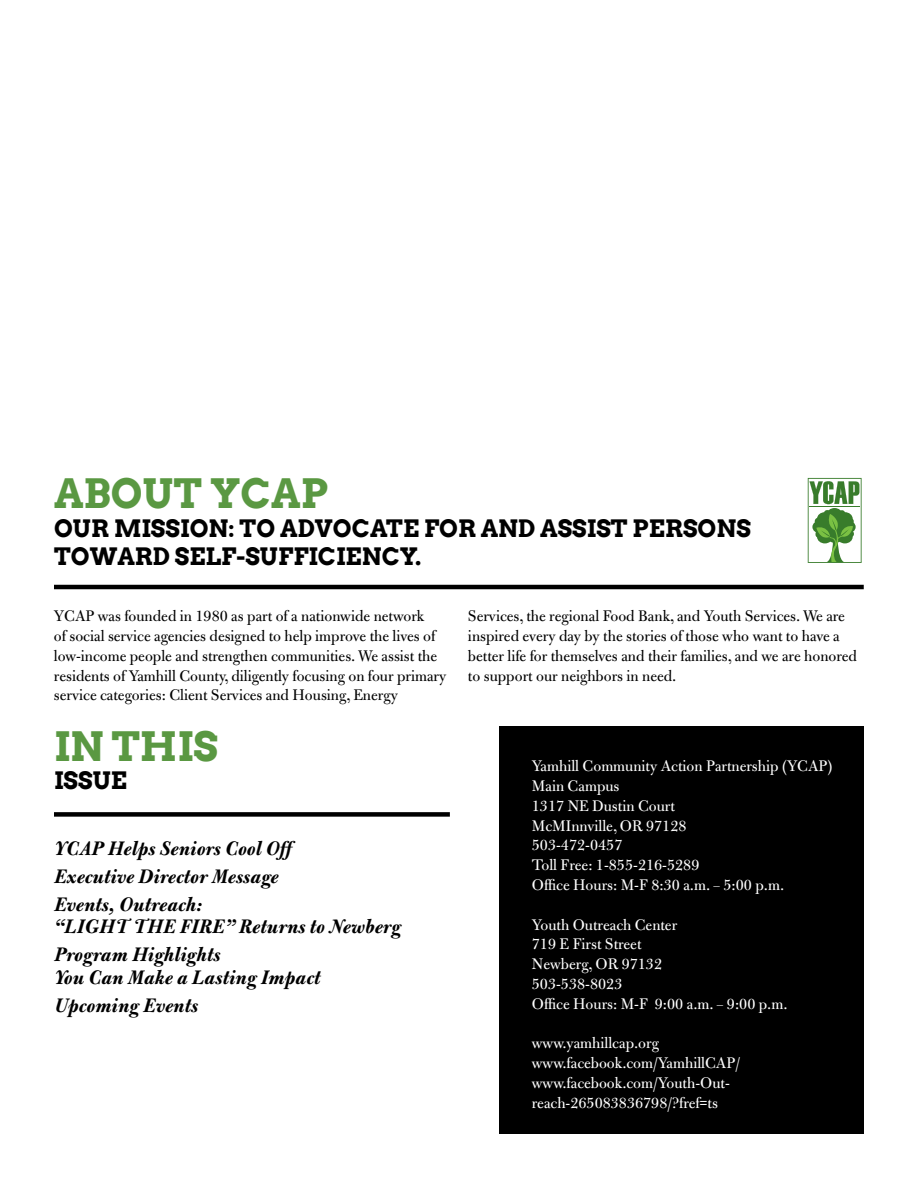
<style>
.page{position:relative;width:918px;height:1188px;background:#fff}
.page>*{position:absolute;margin:0;border:0;box-sizing:border-box;transform-origin:0 0}
.t1{font:700 40.5px "Arvo";color:#5a9842}
.t2{font:700 24px/28.8px "Arvo";color:#000}
.t3{font:italic 700 21px/27.9px "Bulmer";color:#000}
.t4{font:16.5px/19.8px "Bulmer";color:#000}
.t5{font:16.5px/19.8px "Bulmer";color:#fff}
</style>
<div class="page">
<div style="left:500px;top:726px;width:364px;height:408px;background:#000"></div>
<div style="left:54px;top:812px;width:396px;height:5px;background:#000"></div>
<hr style="left:54px;top:585px;width:810px;height:4px;background:#000">
<div style="left:806px;top:475px;width:58px;height:90px;background:linear-gradient(to right,#f8faf7,#f9fbf9)"></div>
<svg style="left:808px;top:478px;width:54px;height:85px"></svg>
<h1 class="t1" style="left:54px;top:468px;width:276px">ABOUT YCAP</h1>
<h2 class="t2" style="left:54px;top:513px;width:699px">OUR MISSION: TO ADVOCATE FOR AND ASSIST PERSONS<br>TOWARD SELF-SUFFICIENCY.</h2>
<p class="t4" style="left:54px;top:606px;width:394px">YCAP was founded in 1980 as part of a nationwide network<br>of social service agencies designed to help improve the lives of low-income people and strengthen communities. We assist the residents of Yamhill County, diligently focusing on four primary service categories: Client Services and Housing, Energy</p>
<p class="t4" style="left:468px;top:606px;width:391px">Services, the regional Food Bank, and Youth Services. We are inspired every day by the stories of those who want to have a better life for themselves and their families, and we are honored to support our neighbors in need.</p>
<h1 class="t1" style="left:54px;top:721px;width:166px">IN THIS</h1>
<h2 class="t2" style="left:54px;top:766px;width:75px">ISSUE</h2>
<p class="t3" style="left:54px;top:835px;width:239px">YCAP Helps Seniors Cool Off<br>Executive Director Message<br>Events, Outreach:</p>
<p class="t3" style="left:54px;top:913px;width:349px">“LIGHT THE FIRE” Returns to Newberg<br>Program Highlights</p>
<p class="t3" style="left:54px;top:964px;width:268px">You Can Make a Lasting Impact<br>Upcoming Events</p>
<p class="t5" style="left:532px;top:756px;width:302px">Yamhill Community Action Partnership (YCAP)<br>Main Campus<br>1317 NE Dustin Court<br>McMInnville, OR 97128<br>503-472-0457<br>Toll Free: 1-855-216-5289<br>Office Hours: M-F 8:30 a.m. – 5:00 p.m.</p>
<p class="t5" style="left:532px;top:915px;width:257px">Youth Outreach Center<br>719 E First Street<br>Newberg, OR 97132<br>503-538-8023<br>Office Hours: M-F 9:00 a.m. – 9:00 p.m.</p>
<p class="t5" style="left:532px;top:1034px;width:210px">www.yamhillcap.org www.facebook.com/YamhillCAP/ www.facebook.com/Youth-Out&shy;reach-265083836798/?fref=ts</p>
</div>
